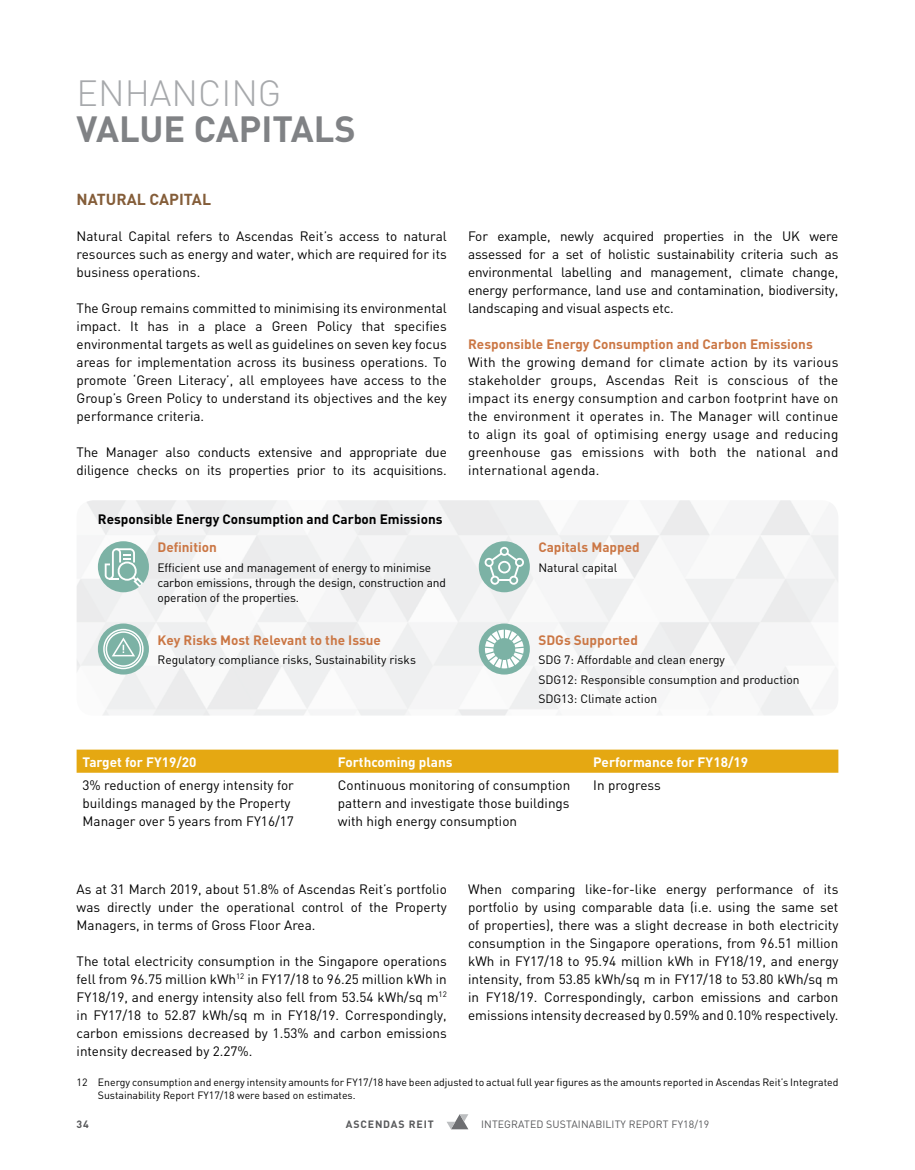
<style>
.page{position:relative;width:915px;height:1170px;background:#fff}
.page>*{position:absolute;margin:0;border:0;box-sizing:border-box;transform-origin:0 0}
.t1{font:700 36px "DIN";color:#808285}
.t2{font:300 36px "DIN";color:#a7a9ac}
.t3{font:700 15.75px "DIN";color:#845d39}
.t4{font:13.5px/18px "DIN";color:#000;text-align:justify}
.t5{font:700 13.5px "DIN";color:#cb7745}
.t6{font:700 13.5px "DIN";color:#fff}
.t7{font:700 13.5px "DIN";color:#000}
.t8{font:12px/15px "DIN";letter-spacing:-.01em;color:#000}
.t9{font:10.5px/13.5px "DIN";color:#000}
.t10{font:10.5px "DIN";letter-spacing:.01em;color:#58595b}
.t11{font:700 10.5px "DIN";letter-spacing:.08em;color:#58595b}
</style>
<div class="page">
<div style="left:98px;top:541px;width:51px;height:51px;background:#7cb2a5;border-radius:50%"></div>
<svg style="left:105px;top:548px;width:42px;height:42px"></svg>
<div style="left:478px;top:623px;width:51px;height:51px;background:#7cb2a5;border-radius:50%"></div>
<svg style="left:484px;top:629px;width:39px;height:39px"></svg>
<div style="left:98px;top:623px;width:51px;height:51px;background:#7cb2a5;border-radius:50%"></div>
<svg style="left:103px;top:628px;width:41px;height:41px"></svg>
<div style="left:478px;top:541px;width:51px;height:51px;background:#7cb2a5;border-radius:50%"></div>
<svg style="left:484px;top:546px;width:40px;height:38px"></svg>
<div style="left:77px;top:749px;width:761px;height:23px;background:#e5a812"></div>
<svg style="left:447px;top:1114px;width:21px;height:15px"></svg>
<h1 class="t2" style="left:77px;top:70px;width:206px">ENHANCING</h1>
<h1 class="t1" style="left:77px;top:105px;width:280px">VALUE CAPITALS</h1>
<p class="t3" style="left:77px;top:188px;width:136px">NATURAL CAPITAL</p>
<p class="t4" style="left:77px;top:226px;width:371px">Natural Capital refers to Ascendas Reit’s access to natural resources such as energy and water, which are required for its business operations.</p>
<p class="t4" style="left:77px;top:298px;width:371px">The Group remains committed to minimising its environmental impact. It has in a place a Green Policy that specifies environmental targets as well as guidelines on seven key focus areas for implementation across its business operations. To promote ‘Green Literacy’, all employees have access to the Group’s Green Policy to understand its objectives and the key performance criteria.</p>
<p class="t4" style="left:77px;top:442px;width:371px">The Manager also conducts extensive and appropriate due diligence checks on its properties prior to its acquisitions.</p>
<p class="t7" style="left:98px;top:510px;width:346px">Responsible Energy Consumption and Carbon Emissions</p>
<p class="t5" style="left:157px;top:538px;width:61px">Definition</p>
<p class="t8" style="left:157px;top:559px;width:290px">Efficient use and management of energy to minimise carbon emissions, through the design, construction and operation of the properties.</p>
<p class="t5" style="left:157px;top:631px;width:225px">Key Risks Most Relevant to the Issue</p>
<p class="t8" style="left:157px;top:652px;width:260px">Regulatory compliance risks, Sustainability risks</p>
<p class="t4" style="left:468px;top:226px;width:371px">For example, newly acquired properties in the UK were assessed for a set of holistic sustainability criteria such as environmental labelling and management, climate change, energy performance, land use and contamination, biodiversity, landscaping and visual aspects etc.</p>
<p class="t5" style="left:468px;top:335px;width:346px">Responsible Energy Consumption and Carbon Emissions</p>
<p class="t4" style="left:468px;top:352px;width:371px">With the growing demand for climate action by its various stakeholder groups, Ascendas Reit is conscious of the impact its energy consumption and carbon footprint have on the environment it operates in. The Manager will continue to align its goal of optimising energy usage and reducing greenhouse gas emissions with both the national and international agenda.</p>
<p class="t5" style="left:538px;top:538px;width:103px">Capitals Mapped</p>
<p class="t8" style="left:538px;top:559px;width:81px">Natural capital</p>
<p class="t5" style="left:538px;top:631px;width:101px">SDGs Supported</p>
<p class="t8" style="left:538px;top:650px;width:263px;line-height:19.2px">SDG 7: Affordable and clean energy<br>SDG12: Responsible consumption and production<br>SDG13: Climate action</p>
<p class="t6" style="left:82px;top:753px;width:115px">Target for FY19/20</p>
<p class="t6" style="left:338px;top:753px;width:116px">Forthcoming plans</p>
<p class="t6" style="left:593px;top:753px;width:156px">Performance for FY18/19</p>
<p class="t4" style="left:83px;top:775px;width:213px;text-align:left">3% reduction of energy intensity for buildings managed by the Property<br>Manager over 5 years from FY16/17</p>
<p class="t4" style="left:338px;top:775px;width:234px">Continuous monitoring of consumption pattern and investigate those buildings with high energy consumption</p>
<p class="t4" style="left:593px;top:775px;width:69px">In progress</p>
<p class="t4" style="left:77px;top:879px;width:371px">As at 31 March 2019, about 51.8% of Ascendas Reit’s portfolio was directly under the operational control of the Property Managers, in terms of Gross Floor Area.</p>
<p class="t4" style="left:77px;top:951px;width:371px">The total electricity consumption in the Singapore operations fell from 96.75 million kWh<sup>12</sup> in FY17/18 to 96.25 million kWh in FY18/19, and energy intensity also fell from 53.54 kWh/sq m<sup>12 </sup>in FY17/18 to 52.87 kWh/sq m in FY18/19. Correspondingly, carbon emissions decreased by 1.53% and carbon emissions intensity decreased by 2.27%.</p>
<p class="t4" style="left:468px;top:879px;width:371px">When comparing like-for-like energy performance of its portfolio by using comparable data (i.e. using the same set of properties), there was a slight decrease in both electricity consumption in the Singapore operations, from 96.51 million kWh in FY17/18 to 95.94 million kWh in FY18/19, and energy intensity, from 53.85 kWh/sq m in FY17/18 to 53.80 kWh/sq m in FY18/19. Correspondingly, carbon emissions and carbon emissions intensity decreased by 0.59% and 0.10% respectively.</p>
<p class="t9" style="left:98px;top:1074px;width:741px;text-indent:-21px">12 Energy consumption and energy intensity amounts for FY17/18 have been adjusted to actual full year figures as the amounts reported in Ascendas Reit’s Integrated<br>Sustainability Report FY17/18 were based on estimates.</p>
<p class="t11" style="left:77px;top:1117px;width:14px">34</p>
<p class="t11" style="left:346px;top:1117px;width:89px">ASCENDAS REIT</p>
<p class="t10" style="left:481px;top:1117px;width:229px">INTEGRATED SUSTAINABILITY REPORT FY18/19</p>
</div>
